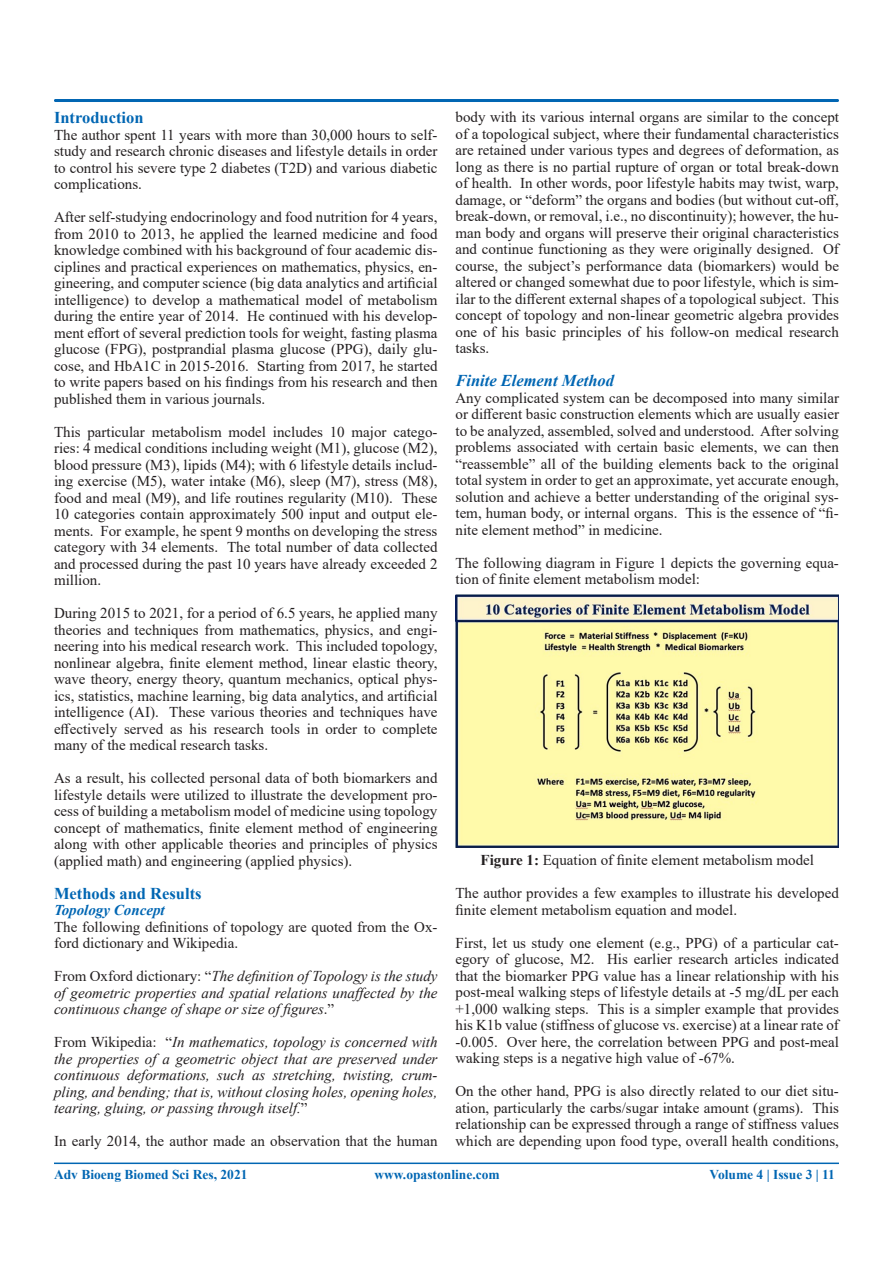
<style>
.page{position:relative;width:893px;height:1263px;background:#fff}
.page>*{position:absolute;margin:0;border:0;box-sizing:border-box;transform-origin:0 0}
.t1{font:700 16.5px "Times New Roman";color:#0166b3}
.t2{font:italic 700 16.5px "Times New Roman";color:#0166b3}
.t3{font:15px/16.5px "Times New Roman";color:#231f20;text-align:justify}
.t4{font:italic 15px/16.5px "Times New Roman";color:#231f20;text-align:justify}
.t5{font:italic 700 15px "Times New Roman";color:#0166b3}
.t6{font:700 13.5px "Times New Roman";color:#0166b3}
.s1{font-style:normal}
.s2{font-weight:700}
</style>
<div class="page">
<div style="left:54px;top:99px;width:785px;height:3px;border:2px solid #0166b3"></div>
<hr style="left:54px;top:1162px;width:785px;height:2px;background:#0166b3">
<img style="left:456px;top:595px;width:383px;height:253px">
<p class="t1" style="left:54px;top:106px;width:91px">Introduction</p>
<p class="t3" style="left:54px;top:126px;width:385px">The author spent 11 years with more than 30,000 hours to self&shy;study and research chronic diseases and lifestyle details in order to control his severe type 2 diabetes (T2D) and various diabetic complications.</p>
<p class="t3" style="left:54px;top:208px;width:385px">After self-studying endocrinology and food nutrition for 4 years, from 2010 to 2013, he applied the learned medicine and food knowledge combined with his background of four academic dis&shy;ciplines and practical experiences on mathematics, physics, en&shy;gineering, and computer science (big data analytics and artificial intelligence) to develop a mathematical model of metabolism during the entire year of 2014. He continued with his develop&shy;ment effort of several prediction tools for weight, fasting plasma glucose (FPG), postprandial plasma glucose (PPG), daily glu&shy;cose, and HbA1C in 2015-2016. Starting from 2017, he started to write papers based on his findings from his research and then published them in various journals.</p>
<p class="t3" style="left:54px;top:423px;width:385px">This particular metabolism model includes 10 major catego&shy;ries: 4 medical conditions including weight (M1), glucose (M2), blood pressure (M3), lipids (M4); with 6 lifestyle details includ&shy;ing exercise (M5), water intake (M6), sleep (M7), stress (M8), food and meal (M9), and life routines regularity (M10). These 10 categories contain approximately 500 input and output ele&shy;ments. For example, he spent 9 months on developing the stress category with 34 elements. The total number of data collected and processed during the past 10 years have already exceeded 2 million.</p>
<p class="t3" style="left:54px;top:604px;width:385px">During 2015 to 2021, for a period of 6.5 years, he applied many theories and techniques from mathematics, physics, and engi&shy;neering into his medical research work. This included topology, nonlinear algebra, finite element method, linear elastic theory, wave theory, energy theory, quantum mechanics, optical phys&shy;ics, statistics, machine learning, big data analytics, and artificial intelligence (AI). These various theories and techniques have effectively served as his research tools in order to complete many of the medical research tasks.</p>
<p class="t3" style="left:54px;top:769px;width:385px">As a result, his collected personal data of both biomarkers and lifestyle details were utilized to illustrate the development pro&shy;cess of building a metabolism model of medicine using topology concept of mathematics, finite element method of engineering along with other applicable theories and principles of physics (applied math) and engineering (applied physics).</p>
<p class="t1" style="left:54px;top:881px;width:149px">Methods and Results</p>
<p class="t5" style="left:54px;top:900px;width:112px">Topology Concept</p>
<p class="t3" style="left:54px;top:918px;width:385px">The following definitions of topology are quoted from the Ox&shy;ford dictionary and Wikipedia.</p>
<p class="t4" style="left:54px;top:968px;width:385px"><span class="s1">From Oxford dictionary: “</span>The definition of Topology is the study of geometric properties and spatial relations unaffected by the continuous change of shape or size of figures<span class="s1">.”</span></p>
<p class="t4" style="left:54px;top:1034px;width:385px"><span class="s1">From Wikipedia: “</span>In mathematics, topology is concerned with the properties of a geometric object that are preserved under continuous deformations, such as stretching, twisting, crum&shy;pling, and bending; that is, without closing holes, opening holes, tearing, gluing, or passing through itself.<span class="s1">”</span></p>
<p class="t3" style="left:54px;top:1132px;width:385px">In early 2014, the author made an observation that the human</p>
<p class="t3" style="left:455px;top:109px;width:385px">body with its various internal organs are similar to the concept of a topological subject, where their fundamental characteristics are retained under various types and degrees of deformation, as long as there is no partial rupture of organ or total break-down of health. In other words, poor lifestyle habits may twist, warp, damage, or “deform” the organs and bodies (but without cut-off, break-down, or removal, i.e., no discontinuity); however, the hu&shy;man body and organs will preserve their original characteristics and continue functioning as they were originally designed. Of course, the subject’s performance data (biomarkers) would be altered or changed somewhat due to poor lifestyle, which is sim&shy;ilar to the different external shapes of a topological subject. This concept of topology and non-linear geometric algebra provides one of his basic principles of his follow-on medical research tasks.</p>
<p class="t2" style="left:455px;top:369px;width:160px">Finite Element Method</p>
<p class="t3" style="left:455px;top:389px;width:385px">Any complicated system can be decomposed into many similar or different basic construction elements which are usually easier to be analyzed, assembled, solved and understood. After solving problems associated with certain basic elements, we can then “reassemble” all of the building elements back to the original total system in order to get an approximate, yet accurate enough, solution and achieve a better understanding of the original sys&shy;tem, human body, or internal organs. This is the essence of “fi&shy;nite element method” in medicine.</p>
<p class="t3" style="left:455px;top:554px;width:385px">The following diagram in Figure 1 depicts the governing equa&shy;tion of finite element metabolism model:</p>
<p class="t3" style="left:480px;top:851px;width:335px"><span class="s2">Figure 1:</span> Equation of finite element metabolism model</p>
<p class="t3" style="left:455px;top:884px;width:385px">The author provides a few examples to illustrate his developed finite element metabolism equation and model.</p>
<p class="t3" style="left:455px;top:934px;width:385px">First, let us study one element (e.g., PPG) of a particular cat&shy;egory of glucose, M2. His earlier research articles indicated that the biomarker PPG value has a linear relationship with his post-meal walking steps of lifestyle details at -5 mg/dL per each +1,000 walking steps. This is a simpler example that provides his K1b value (stiffness of glucose vs. exercise) at a linear rate of -0.005. Over here, the correlation between PPG and post-meal waking steps is a negative high value of -67%.</p>
<p class="t3" style="left:455px;top:1082px;width:385px">On the other hand, PPG is also directly related to our diet situ&shy;ation, particularly the carbs/sugar intake amount (grams). This relationship can be expressed through a range of stiffness values which are depending upon food type, overall health conditions,</p>
<p class="t6" style="left:54px;top:1165px;width:195px">Adv Bioeng Biomed Sci Res, 2021</p>
<p class="t6" style="left:374px;top:1165px;width:127px">www.opastonline.com</p>
<p class="t6" style="left:709px;top:1164px;width:127px">Volume 4 | Issue 3 | 11</p>
</div>
